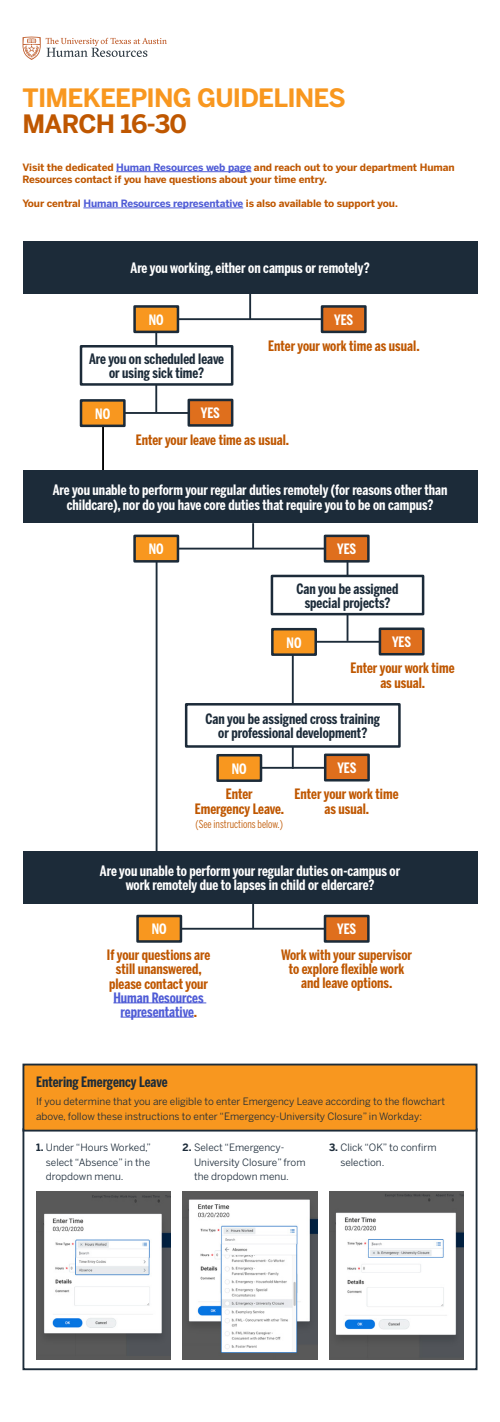
<style>
.page{position:relative;width:500px;height:1422px;background:#fff}
.page>*{position:absolute;margin:0;border:0;box-sizing:border-box;transform-origin:0 0}
.t1{font:700 25.12px "Benton Sans";letter-spacing:-.03em;color:#f8971f}
.t2{font:700 25.12px "Benton Sans";letter-spacing:-.03em;color:#bf5700}
.t3{font:700 14.25px/14.2px "Benton Sans Compressed";color:#fff;text-align:center}
.t4{font:700 14.25px/14.2px "Benton Sans Compressed";color:#bf5700;text-align:center}
.t5{font:700 14.25px/14.2px "Benton Sans Compressed";color:#1c2b39;text-align:center}
.t6{font:700 14.25px/14.2px "Benton Sans Compressed";color:#4f5cd6;text-align:center}
.t7{font:10.88px "Benton Sans Compressed";color:#bf5700}
.t8{font:10.06px/14.2px "Benton Sans";color:#1c2b39}
.t9{font:700 10.06px/12.1px "Benton Sans";letter-spacing:-.01em;color:#bf5700}
.s1{color:#4f5cd6}
.s2{color:#bf5700}
.s3{font-weight:700}
</style>
<div class="page">
<div style="left:22px;top:1128px;width:456px;height:242px;border:2px solid #1c2b39"></div>
<div style="left:22px;top:1064px;width:456px;height:67px;background:#f8971f;border:2px solid #1c2b39"></div>
<hr style="left:156px;top:560px;width:2px;height:291px;background:#1c2b39">
<hr style="left:155px;top:332px;width:2px;height:80px;background:#1c2b39">
<hr style="left:102px;top:422px;width:2px;height:74px;background:#000">
<hr style="left:82px;top:412px;width:149px;height:2px;background:#1c2b39">
<svg style="left:23px;top:37px;width:144px;height:23px"></svg>
<div style="left:23px;top:241px;width:455px;height:53px;background:#1c2b39"></div>
<div style="left:23px;top:471px;width:455px;height:52px;background:#1c2b39"></div>
<div style="left:23px;top:851px;width:455px;height:52px;background:#1c2b39"></div>
<div style="left:80px;top:345px;width:153px;height:41px;background:#fff;border:3px solid #1c2b39"></div>
<div style="left:188px;top:399px;width:45px;height:28px;background:#df6f1d;border:3px solid #1c2b39"></div>
<hr style="left:174px;top:318px;width:152px;height:2px;background:#1c2b39">
<hr style="left:249px;top:294px;width:2px;height:25px;background:#1c2b39">
<div style="left:321px;top:305px;width:46px;height:28px;background:#df6f1d;border:3px solid #1c2b39"></div>
<div style="left:133px;top:305px;width:46px;height:28px;background:#f8971f;border:3px solid #1c2b39"></div>
<div style="left:80px;top:399px;width:46px;height:28px;background:#f8971f;border:3px solid #1c2b39"></div>
<hr style="left:177px;top:548px;width:152px;height:2px;background:#1c2b39">
<hr style="left:177px;top:928px;width:152px;height:2px;background:#1c2b39">
<hr style="left:252px;top:523px;width:2px;height:26px;background:#1c2b39">
<hr style="left:252px;top:903px;width:2px;height:26px;background:#1c2b39">
<div style="left:324px;top:535px;width:46px;height:28px;background:#df6f1d;border:3px solid #1c2b39"></div>
<div style="left:324px;top:915px;width:46px;height:28px;background:#df6f1d;border:3px solid #1c2b39"></div>
<div style="left:133px;top:535px;width:46px;height:28px;background:#f8971f;border:3px solid #1c2b39"></div>
<div style="left:136px;top:915px;width:46px;height:28px;background:#f8971f;border:3px solid #1c2b39"></div>
<hr style="left:347px;top:560px;width:1px;height:81px;background:#1c2b39">
<hr style="left:292px;top:655px;width:2px;height:114px;background:#1c2b39">
<hr style="left:273px;top:641px;width:146px;height:2px;background:#1c2b39">
<hr style="left:218px;top:767px;width:147px;height:2px;background:#1c2b39">
<div style="left:271px;top:575px;width:153px;height:40px;background:#fff;border:3px solid #1c2b39"></div>
<div style="left:185px;top:703px;width:216px;height:45px;background:#fff;border:3px solid #1c2b39"></div>
<div style="left:379px;top:627px;width:46px;height:28px;background:#df6f1d;border:3px solid #1c2b39"></div>
<div style="left:324px;top:753px;width:46px;height:28px;background:#df6f1d;border:3px solid #1c2b39"></div>
<div style="left:271px;top:628px;width:46px;height:28px;background:#f8971f;border:3px solid #1c2b39"></div>
<div style="left:216px;top:754px;width:46px;height:28px;background:#f8971f;border:3px solid #1c2b39"></div>
<hr style="left:116px;top:171px;width:135px;height:1px;background:#4f5cd6">
<hr style="left:83px;top:208px;width:160px;height:1px;background:#4f5cd6">
<hr style="left:113px;top:1003px;width:93px;height:1px;background:#4f5cd6">
<hr style="left:121px;top:1017px;width:73px;height:1px;background:#4f5cd6">
<img style="left:36px;top:1191px;width:135px;height:169px">
<img style="left:183px;top:1191px;width:134px;height:169px">
<img style="left:329px;top:1191px;width:135px;height:169px">
<h1 class="t1" style="left:22px;top:82px;width:325px">TIMEKEEPING GUIDELINES</h1>
<h1 class="t2" style="left:22px;top:109px;width:166px">MARCH 16-30</h1>
<p class="t9" style="left:22px;top:161px;width:434px">Visit the dedicated <span class="s1">Human Resources web page</span> and reach out to your department Human<br>Resources contact if you have questions about your time entry.</p>
<p class="t9" style="left:22px;top:197px;width:377px">Your central <span class="s1">Human Resources representative</span> is also available to support you.</p>
<h2 class="t3" style="left:131px;top:261px;width:241px">Are you working, either on campus or remotely?</h2>
<h2 class="t3" style="left:334px;top:313px;width:21px">YES</h2>
<h2 class="t4" style="left:268px;top:338px;width:153px">Enter your work time as usual.</h2>
<h2 class="t3" style="left:149px;top:313px;width:16px">NO</h2>
<h2 class="t5" style="left:89px;top:352px;width:137px">Are you on scheduled leave or using sick time?</h2>
<h2 class="t3" style="left:95px;top:407px;width:16px">NO</h2>
<h2 class="t3" style="left:201px;top:406px;width:21px">YES</h2>
<h2 class="t4" style="left:136px;top:432px;width:155px">Enter your leave time as usual.</h2>
<h2 class="t3" style="left:53px;top:483px;width:396px">Are you unable to perform your regular duties remotely (for reasons other than childcare), nor do you have core duties that require you to be on campus?</h2>
<h2 class="t3" style="left:337px;top:542px;width:21px">YES</h2>
<h2 class="t5" style="left:296px;top:581px;width:104px">Can you be assigned special projects?</h2>
<h2 class="t3" style="left:392px;top:635px;width:21px">YES</h2>
<h2 class="t4" style="left:351px;top:661px;width:105px">Enter your work time as usual.</h2>
<h2 class="t3" style="left:149px;top:542px;width:16px">NO</h2>
<h2 class="t3" style="left:287px;top:635px;width:16px">NO</h2>
<h2 class="t5" style="left:206px;top:712px;width:176px">Can you be assigned cross training or professional development?</h2>
<h2 class="t3" style="left:232px;top:761px;width:16px">NO</h2>
<h2 class="t4" style="left:195px;top:787px;width:91px">Enter<br>Emergency Leave.</h2>
<p class="t7" style="left:196px;top:817px;width:89px">(See instructions below.)</p>
<h2 class="t3" style="left:337px;top:761px;width:21px">YES</h2>
<h2 class="t4" style="left:295px;top:787px;width:105px">Enter your work time as usual.</h2>
<h2 class="t3" style="left:100px;top:863px;width:302px">Are you unable to perform your regular duties on-campus or work remotely due to lapses in child or eldercare?</h2>
<h2 class="t3" style="left:152px;top:922px;width:16px">NO</h2>
<h2 class="t4" style="left:107px;top:948px;width:105px">If your questions are still unanswered, please contact your</h2>
<h2 class="t6" style="left:113px;top:991px;width:92px">Human Resources representative<span class="s2">.</span></h2>
<h2 class="t3" style="left:337px;top:922px;width:21px">YES</h2>
<h2 class="t4" style="left:281px;top:948px;width:132px">Work with your supervisor to explore flexible work and leave options.</h2>
<h2 class="t5" style="left:36px;top:1075px;width:133px">Entering Emergency Leave</h2>
<p class="t8" style="left:36px;top:1094px;width:410px">If you determine that you are eligible to enter Emergency Leave according to the flowchart above, follow these instructions to enter “Emergency-University Closure” in Workday:</p>
<p class="t8" style="left:46px;top:1140px;width:107px;text-align:justify;text-indent:-10px"><span class="s3">1.</span> Under “Hours Worked,” select “Absence” in the dropdown menu.</p>
<p class="t8" style="left:194px;top:1140px;width:113px;text-indent:-11px"><span class="s3">2.</span> Select “Emergency-<br>University Closure” from the dropdown menu.</p>
<p class="t8" style="left:340px;top:1140px;width:98px;text-indent:-11px"><span class="s3">3.</span> Click “OK” to confirm selection.</p>
</div>
